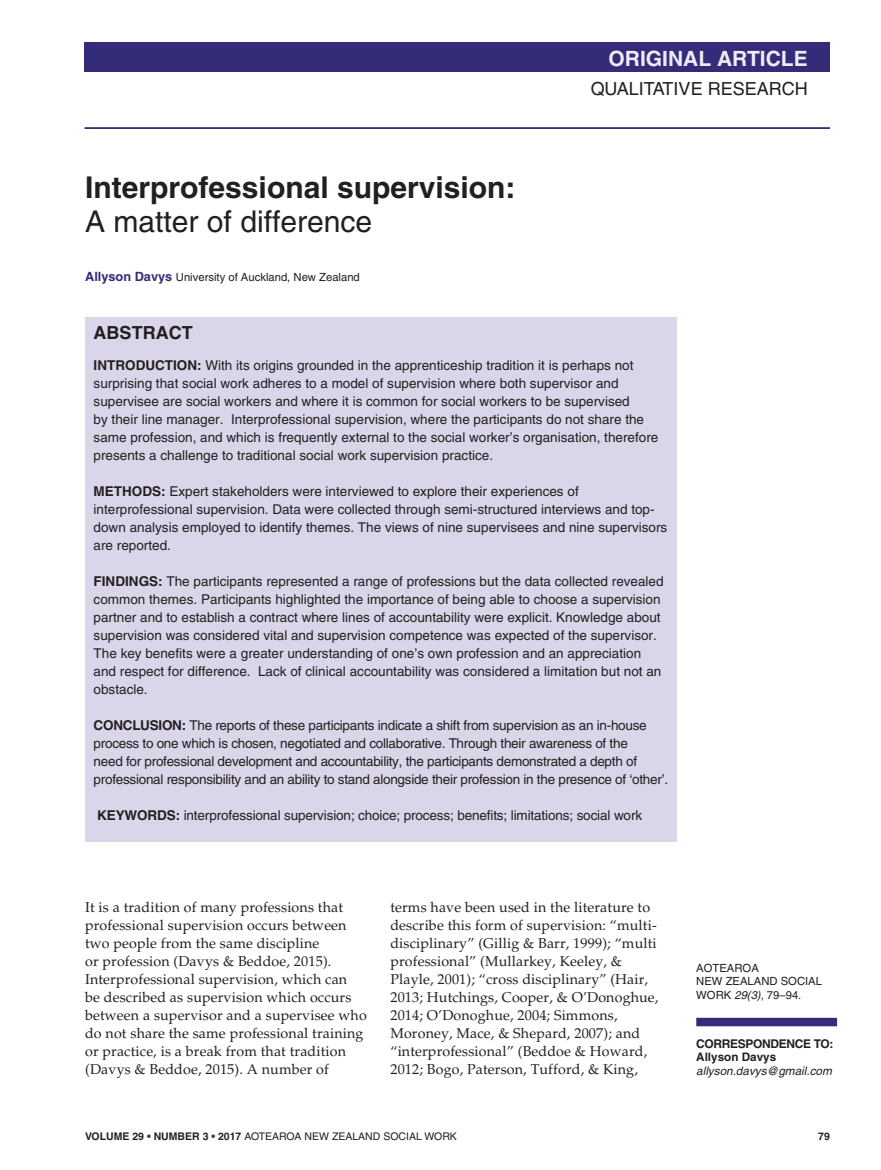
<style>
.page{position:relative;width:881px;height:1170px;background:#fff}
.page>*{position:absolute;margin:0;border:0;box-sizing:border-box;transform-origin:0 0}
.t1{font:700 30px "Helvetica";color:#231f20}
.t2{font:30px "Helvetica";color:#231f20}
.t3{font:700 21px "Helvetica";color:#edebf5}
.t4{font:18px "Helvetica";color:#231f20}
.t5{font:700 18px "Helvetica";color:#231f20}
.t6{font:14.25px/18px "Palatino";letter-spacing:.01em;color:#231f20}
.t7{font:13.5px/18px "Helvetica";color:#231f20}
.t8{font:13.5px/18px "Helvetica";letter-spacing:-.02em;color:#231f20}
.t9{font:700 12px "Helvetica";letter-spacing:-.03em;color:#231f20}
.t10{font:italic 11.7px "Helvetica";color:#231f20}
.t11{font:700 11.7px "Helvetica";color:#231f20}
.t12{font:11.25px/13.5px "Helvetica";color:#231f20}
.t13{font:10.5px "Helvetica";color:#231f20}
.t14{font:700 10.5px "Helvetica";color:#231f20}
.s1{font-weight:700;font-size:12.75px;color:#352c79}
.s2{font-weight:700}
.s3{font-style:italic}
.s4{font-weight:700;color:#352c79}
</style>
<div class="page">
<div style="left:85px;top:43px;width:744px;height:29px;background:#352c79"></div>
<hr style="left:85px;top:127px;width:744px;height:2px;background:#352c79">
<div style="left:85px;top:317px;width:591px;height:524px;background:#dad5e8"></div>
<div style="left:696px;top:1017px;width:140px;height:9px;background:#352c79"></div>
<h1 class="t1" style="left:85px;top:176px;width:432px">Interprofessional supervision:</h1>
<h1 class="t2" style="left:85px;top:210px;width:288px">A matter of difference</h1>
<p class="t12" style="left:85px;top:272px;width:276px"><span class="s1">Allyson Davys</span> University of Auckland, New Zealand</p>
<h2 class="t3" style="left:608px;top:50px;width:201px">ORIGINAL ARTICLE</h2>
<h3 class="t4" style="left:590px;top:82px;width:218px">QUALITATIVE RESEARCH</h3>
<h3 class="t5" style="left:94px;top:326px;width:100px">ABSTRACT</h3>
<p class="t7" style="left:94px;top:357px;width:566px"><span class="s2">INTRODUCTION:</span> With its origins grounded in the apprenticeship tradition it is perhaps not surprising that social work adheres to a model of supervision where both supervisor and supervisee are social workers and where it is common for social workers to be supervised<br>by their line manager. Interprofessional supervision, where the participants do not share the same profession, and which is frequently external to the social worker’s organisation, therefore presents a challenge to traditional social work supervision practice.</p>
<p class="t7" style="left:94px;top:483px;width:575px"><span class="s2">METHODS:</span> Expert stakeholders were interviewed to explore their experiences of interprofessional supervision. Data were collected through semi-structured interviews and top&shy;down analysis employed to identify themes. The views of nine supervisees and nine supervisors are reported.</p>
<p class="t7" style="left:94px;top:573px;width:571px"><span class="s2">FINDINGS:</span> The participants represented a range of professions but the data collected revealed common themes. Participants highlighted the importance of being able to choose a supervision partner and to establish a contract where lines of accountability were explicit. Knowledge about supervision was considered vital and supervision competence was expected of the supervisor.<br>The key benefits were a greater understanding of one’s own profession and an appreciation and respect for difference. Lack of clinical accountability was considered a limitation but not an obstacle.</p>
<p class="t8" style="left:94px;top:717px;width:576px"><span class="s2">CONCLUSION:</span> The reports of these participants indicate a shift from supervision as an in-house process to one which is chosen, negotiated and collaborative. Through their awareness of the<br>need for professional development and accountability, the participants demonstrated a depth of professional responsibility and an ability to stand alongside their profession in the presence of ‘other’.</p>
<p class="t7" style="left:97px;top:807px;width:546px"><span class="s2">KEYWORDS:</span> interprofessional supervision; choice; process; benefits; limitations; social work</p>
<p class="t6" style="left:85px;top:900px;width:283px">It is a tradition of many professions that professional supervision occurs between two people from the same discipline<br>or profession (Davys &amp; Beddoe, 2015).<br>Interprofessional supervision, which can<br>be described as supervision which occurs between a supervisor and a supervisee who do not share the same professional training or practice, is a break from that tradition (Davys &amp; Beddoe, 2015). A number of</p>
<p class="t6" style="left:390px;top:900px;width:269px">terms have been used in the literature to describe this form of supervision: “multi&shy;disciplinary” (Gillig &amp; Barr, 1999); “multi professional” (Mullarkey, Keeley, &amp; Playle, 2001); “cross disciplinary” (Hair, 2013; Hutchings, Cooper, &amp; O’Donoghue, 2014; O’Donoghue, 2004; Simmons, Moroney, Mace, &amp; Shepard, 2007); and “interprofessional” (Beddoe &amp; Howard, 2012; Bogo, Paterson, Tufford, &amp; King,</p>
<p class="t12" style="left:696px;top:961px;width:127px">AOTEAROA<br>NEW ZEALAND SOCIAL<br>WORK <span class="s3">29(3)</span>, 79–94.</p>
<p class="t9" style="left:696px;top:1038px;width:139px">CORRESPONDENCE TO:</p>
<p class="t11" style="left:696px;top:1052px;width:81px">Allyson Davys</p>
<p class="t10" style="left:696px;top:1066px;width:137px">allyson.davys@gmail.com</p>
<p class="t13" style="left:85px;top:1132px;width:373px"><span class="s2">VOLUME 29</span> <span class="s4">•</span> <span class="s2">NUMBER 3</span> <span class="s4">•</span> <span class="s2">2017</span> AOTEAROA NEW ZEALAND SOCIAL WORK</p>
<p class="t14" style="left:817px;top:1132px;width:13px">79</p>
</div>
